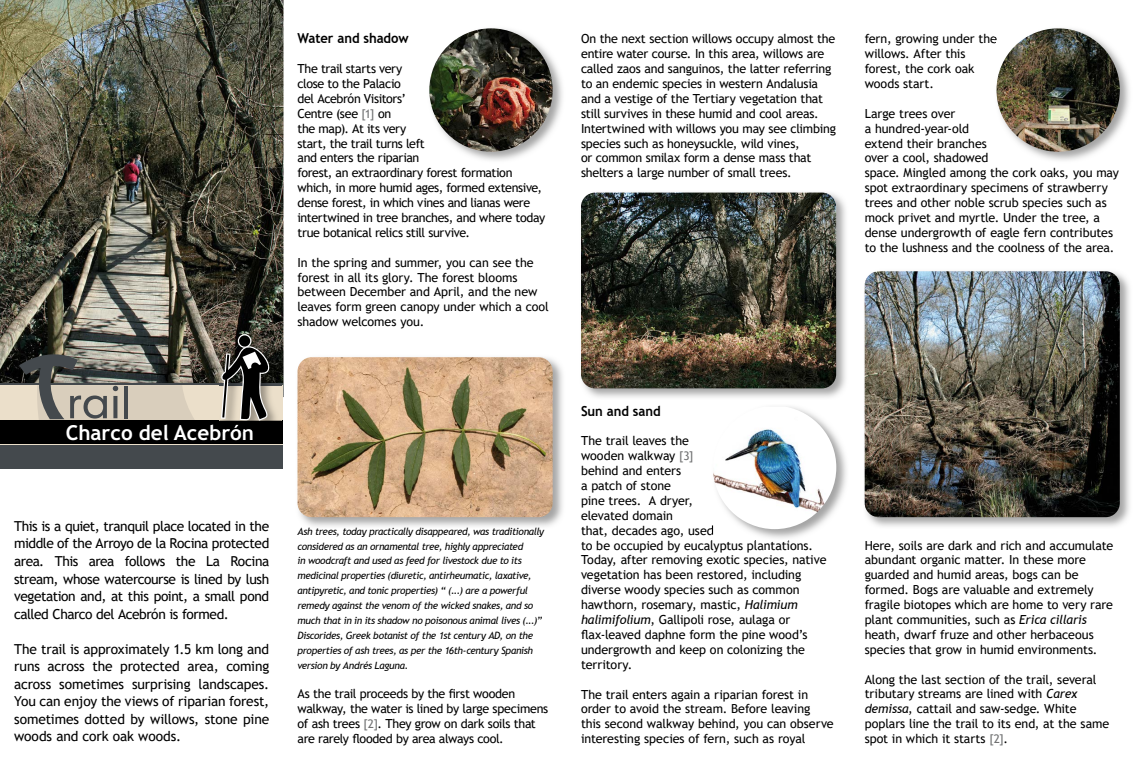
<style>
.page{position:relative;width:1134px;height:780px;background:#fff}
.page>*{position:absolute;margin:0;border:0;box-sizing:border-box;transform-origin:0 0}
.t1{font:700 20.62px "Trebuchet MS";color:#fff}
.t2{font:13.75px/17.5px "Trebuchet MS";letter-spacing:-.02em;color:#000;text-align:justify}
.t3{font:700 13.75px "Trebuchet MS";letter-spacing:-.005em;color:#000;scale:.95 1}
.t4{font:12.5px/14.9px "Trebuchet MS";letter-spacing:-.01em;color:#000}
.t5{font:12.5px/14.9px "Trebuchet MS";letter-spacing:-.03em;color:#000}
.t6{font:italic 10px/14.9px "Trebuchet MS";letter-spacing:-.03em;color:#000}
.s1{font-size:11.88px;color:#707172}
.s2{font-style:italic}
</style>
<div class="page">
<img style="left:0;top:0;width:283px;height:383px">
<img style="left:0;top:0;width:172px;height:108px">
<div style="left:0;top:385px;width:283px;height:83px;background:#ebdfca"></div>
<div style="left:0;top:420px;width:283px;height:24px;background:#000"></div>
<div style="left:0;top:445px;width:283px;height:24px;background:#44494d"></div>
<hr style="left:0;top:383px;width:283px;height:2px;background:#44494d">
<svg style="left:19px;top:354px;width:176px;height:66px;background:#928e84"></svg>
<img style="left:220px;top:332px;width:62px;height:89px">
<img style="left:222px;top:424px;width:18px;height:7px">
<svg style="left:243px;top:429px;width:9px;height:2px"></svg>
<svg style="left:221px;top:334px;width:48px;height:86px;background:#615d58"></svg>
<img style="left:429px;top:28px;width:134px;height:133px">
<img style="left:429px;top:28px;width:124px;height:124px;border-radius:62px">
<img style="left:585px;top:195px;width:261px;height:203px">
<img style="left:581px;top:192px;width:255px;height:196px">
<img style="left:301px;top:360px;width:262px;height:167px">
<img style="left:297px;top:357px;width:256px;height:160px">
<img style="left:747px;top:437px;width:100px;height:102px">
<svg style="left:711px;top:525px;width:3px;height:10px"></svg>
<img style="left:713px;top:406px;width:123px;height:123px">
<img style="left:864px;top:274px;width:266px;height:253px">
<img style="left:865px;top:271px;width:255px;height:246px">
<img style="left:1000px;top:28px;width:130px;height:133px">
<img style="left:996px;top:28px;width:124px;height:124px;border-radius:62px">
<p class="t3" style="left:297px;top:30px;width:119px">Water and shadow</p>
<p class="t5" style="left:297px;top:61px;width:249px">The trail starts very<br>close to the Palacio<br>del Acebrón Visitors’<br>Centre (see <span class="s1">[1]</span> on<br>the map). At its very<br>start, the trail turns left<br>and enters the riparian<br>forest, an extraordinary forest formation which, in more humid ages, formed extensive, dense forest, in which vines and lianas were intertwined in tree branches, and where today true botanical relics still survive.</p>
<p class="t4" style="left:297px;top:255px;width:253px">In the spring and summer, you can see the forest in all its glory. The forest blooms between December and April, and the new leaves form green canopy under which a cool shadow welcomes you.</p>
<h1 class="t1" style="left:66px;top:420px;width:190px">Charco del Acebrón</h1>
<p class="t2" style="left:14px;top:517px;width:257px">This is a quiet, tranquil place located in the middle of the Arroyo de la Rocina protected area. This area follows the La Rocina stream, whose watercourse is lined by lush vegetation and, at this point, a small pond called Charco del Acebrón is formed.</p>
<p class="t2" style="left:14px;top:639px;width:257px">The trail is approximately 1.5 km long and runs across the protected area, coming across sometimes surprising landscapes.<br>You can enjoy the views of riparian forest, sometimes dotted by willows, stone pine woods and cork oak woods.</p>
<p class="t6" style="left:297px;top:523px;width:248px">Ash trees, today practically disappeared, was traditionally considered as an ornamental tree, highly appreciated<br>in woodcraft and used as feed for livestock due to its medicinal properties (diuretic, antirheumatic, laxative, antipyretic, and tonic properties) “ (...) are a powerful remedy against the venom of the wicked snakes, and so much that in in its shadow no poisonous animal lives (...)” Discorides, Greek botanist of the 1st century AD, on the properties of ash trees, as per the 16th-century Spanish version by Andrés Laguna.</p>
<p class="t4" style="left:297px;top:686px;width:252px">As the trail proceeds by the first wooden walkway, the water is lined by large specimens of ash trees <span class="s1">[2]</span>. They grow on dark soils that are rarely flooded by area always cool.</p>
<p class="t4" style="left:581px;top:31px;width:256px">On the next section willows occupy almost the entire water course. In this area, willows are called zaos and sanguinos, the latter referring to an endemic species in western Andalusia and a vestige of the Tertiary vegetation that still survives in these humid and cool areas.<br>Intertwined with willows you may see climbing species such as honeysuckle, wild vines,<br>or common smilax form a dense mass that shelters a large number of small trees.</p>
<p class="t4" style="left:865px;top:31px;width:134px">fern, growing under the willows. After this forest, the cork oak woods start.</p>
<p class="t4" style="left:865px;top:106px;width:256px">Large trees over<br>a hundred-year-old<br>extend their branches<br>over a cool, shadowed<br>space. Mingled among the cork oaks, you may spot extraordinary specimens of strawberry trees and other noble scrub species such as mock privet and myrtle. Under the tree, a dense undergrowth of eagle fern contributes to the lushness and the coolness of the area.</p>
<p class="t3" style="left:581px;top:402px;width:85px">Sun and sand</p>
<p class="t4" style="left:581px;top:433px;width:247px">The trail leaves the<br>wooden walkway <span class="s1">[3]<br></span>behind and enters<br>a patch of stone<br>pine trees. A dryer,<br>elevated domain<br>that, decades ago, used<br>to be occupied by eucalyptus plantations.<br>Today, after removing exotic species, native vegetation has been restored, including diverse woody species such as common hawthorn, rosemary, mastic, <span class="s2">Halimium halimifolium</span>, Gallipoli rose, aulaga or flax-leaved daphne form the pine wood’s undergrowth and keep on colonizing the territory.</p>
<p class="t4" style="left:581px;top:686px;width:254px">The trail enters again a riparian forest in order to avoid the stream. Before leaving<br>this second walkway behind, you can observe interesting species of fern, such as royal</p>
<p class="t4" style="left:865px;top:537px;width:250px">Here, soils are dark and rich and accumulate abundant organic matter. In these more guarded and humid areas, bogs can be formed. Bogs are valuable and extremely fragile biotopes which are home to very rare plant communities, such as <span class="s2">Erica cillaris </span>heath, dwarf fruze and other herbaceous species that grow in humid environments.</p>
<p class="t4" style="left:865px;top:671px;width:246px">Along the last section of the trail, several tributary streams are lined with <span class="s2">Carex demissa</span>, cattail and saw-sedge. White poplars line the trail to its end, at the same spot in which it starts <span class="s1">[2]</span>.</p>
</div>
